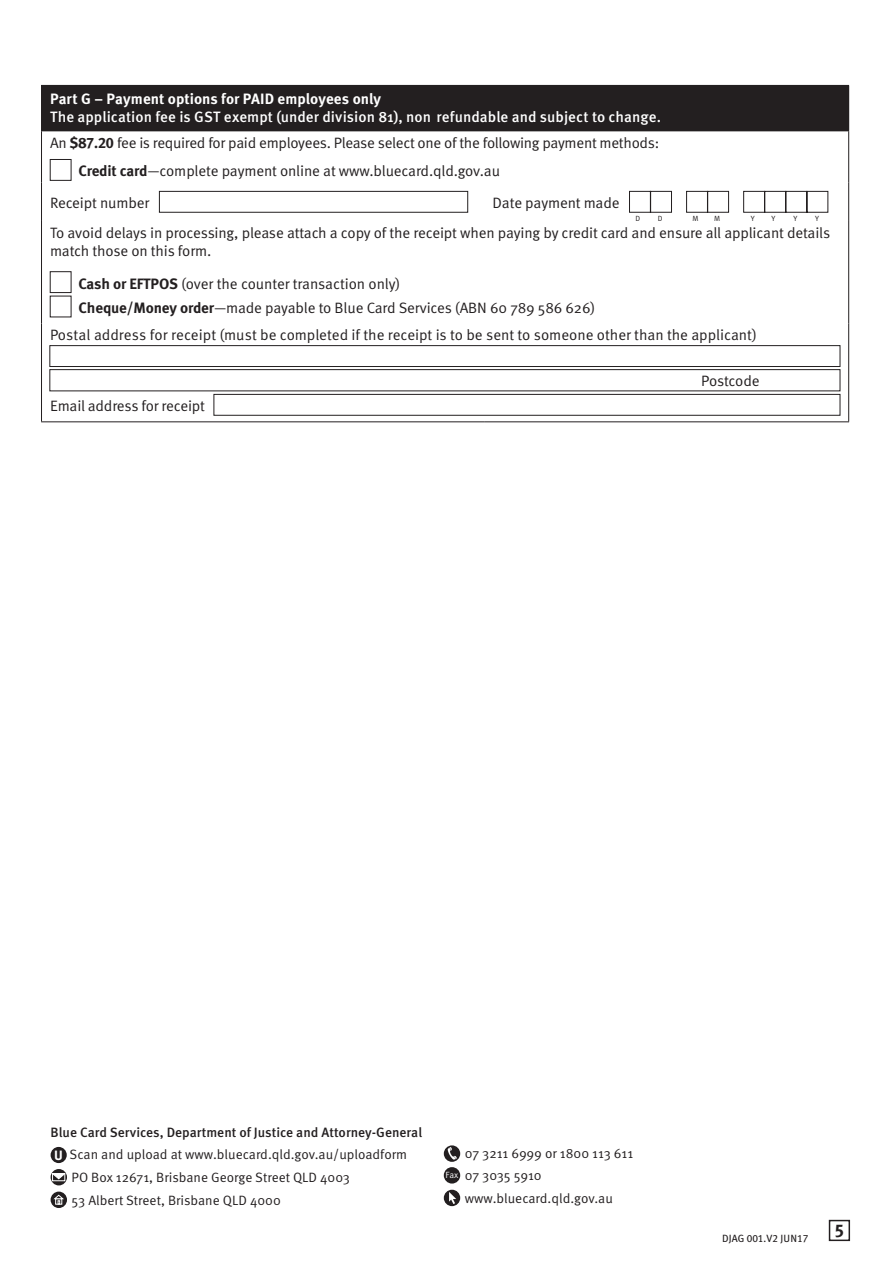
<style>
.page{position:relative;width:893px;height:1263px;background:#fff}
.page>*{position:absolute;margin:0;border:0;box-sizing:border-box;transform-origin:0 0}
.t1{font:700 18px "Meta OT";color:#231f20}
.t2{font:15px/32px "Meta OT";letter-spacing:-.01em;color:#231f20}
.t3{font:500 15px/25.3px "Meta OT";color:#fff}
.t4{font:700 15px "Meta OT";color:#fff}
.t5{font:13.5px/22.6px "Meta OT";color:#231f20}
.t6{font:500 13.5px "Meta OT";color:#231f20}
.t7{font:10.5px "Meta Plus Book Caps";color:#231f20}
.t8{font:9px "Meta OT";color:#fff}
.t9{font:7.5px "Meta OT";color:#231f20}
.s1{font-weight:400;color:#231f20}
.s2{font-weight:700;color:#231f20}
.s3{font-family:"Meta Plus Bold Caps";font-weight:400;color:#231f20}
.s4{font-weight:700}
.s5{font-weight:700;color:#fff}
</style>
<div class="page">
<div style="left:51px;top:1147px;width:16px;height:16px;background:#231f20;border-radius:50%"></div>
<svg style="left:51px;top:1169px;width:16px;height:16px"></svg>
<div style="left:52px;top:1173px;width:13px;height:8px;border:1px solid #fff"></div>
<svg style="left:51px;top:1172px;width:15px;height:8px"></svg>
<svg style="left:51px;top:1191px;width:16px;height:17px"></svg>
<svg style="left:54px;top:1194px;width:11px;height:10px"></svg>
<svg style="left:444px;top:1145px;width:16px;height:17px"></svg>
<svg style="left:448px;top:1147px;width:9px;height:12px"></svg>
<div style="left:444px;top:1167px;width:16px;height:16px;background:#231f20;border-radius:50%"></div>
<div style="left:444px;top:1190px;width:16px;height:16px;background:#231f20;border-radius:50%"></div>
<svg style="left:449px;top:1192px;width:7px;height:12px"></svg>
<div style="left:829px;top:1220px;width:21px;height:21px;border:2px solid #231f20"></div>
<div style="left:42px;top:85px;width:807px;height:46px;background:#231f20"></div>
<hr style="left:848px;top:131px;width:1px;height:52px;background:#231f20">
<hr style="left:848px;top:183px;width:1px;height:38px;background:#231f20">
<hr style="left:848px;top:221px;width:1px;height:102px;background:#231f20">
<hr style="left:848px;top:323px;width:1px;height:98px;background:#231f20">
<hr style="left:41px;top:85px;width:443px;height:1px;background:#231f20">
<hr style="left:41px;top:86px;width:1px;height:44px;background:#231f20">
<hr style="left:41px;top:221px;width:1px;height:102px;background:#231f20">
<hr style="left:41px;top:323px;width:1px;height:98px;background:#231f20">
<hr style="left:41px;top:421px;width:443px;height:1px;background:#231f20">
<hr style="left:484px;top:421px;width:365px;height:1px;background:#231f20">
<hr style="left:41px;top:130px;width:443px;height:1px;background:#231f20">
<hr style="left:41px;top:131px;width:1px;height:52px;background:#231f20">
<hr style="left:41px;top:183px;width:1px;height:38px;background:#231f20">
<div style="left:50px;top:159px;width:21px;height:22px;border:1px solid #231f20"></div>
<svg style="left:159px;top:191px;width:513px;height:22px"></svg>
<svg style="left:686px;top:191px;width:43px;height:22px"></svg>
<svg style="left:743px;top:191px;width:85px;height:22px"></svg>
<div style="left:50px;top:271px;width:21px;height:22px;border:1px solid #231f20"></div>
<div style="left:50px;top:345px;width:790px;height:22px;border:1px solid #231f20"></div>
<div style="left:50px;top:369px;width:790px;height:22px;border:1px solid #231f20"></div>
<div style="left:214px;top:394px;width:626px;height:21px;border:1px solid #231f20"></div>
<p class="t4" style="left:50px;top:90px;width:333px">Part G – Payment options for PAID employees only</p>
<p class="t3" style="left:50px;top:105px;width:613px">The application fee is GST exempt (under division 81), non refundable and subject to change.<br><span class="s1">An</span> <span class="s2">$</span><span class="s3">87.20</span> <span class="s1">fee is required for paid employees. Please select one of the following payment methods:</span></p>
<p class="t2" style="left:50px;top:155px;width:452px;text-indent:28px"><span class="s4">Credit card</span>—complete payment online at www.bluecard.qld.gov.au<br>Receipt number</p>
<p class="t2" style="left:50px;top:188px;width:782px;line-height:29.4px;text-indent:443px">Date payment made<br>To avoid delays in processing, please attach a copy of the receipt when paying by credit card and ensure all applicant details</p>
<p class="t2" style="left:78px;top:234px;width:323px;line-height:32.8px;text-indent:-28px">match those on this form.<br><span class="s4">Cash or EFTPOS</span> (over the counter transaction only)</p>
<p class="t2" style="left:50px;top:294px;width:708px;line-height:27.3px;text-indent:28px"><span class="s4">Cheque/Money order</span>—made payable to Blue Card Services (ABN 60 789 586 626)<br>Postal address for receipt (must be completed if the receipt is to be sent to someone other than the applicant)</p>
<p class="t2" style="left:701px;top:365px;width:60px">Postcode</p>
<p class="t2" style="left:50px;top:390px;width:157px">Email address for receipt</p>
<p class="t9" style="left:636px;top:213px;width:6px">D</p>
<p class="t9" style="left:658px;top:213px;width:6px">D</p>
<p class="t9" style="left:692px;top:213px;width:8px">M</p>
<p class="t9" style="left:714px;top:213px;width:8px">M</p>
<p class="t9" style="left:751px;top:213px;width:5px">Y</p>
<p class="t9" style="left:771px;top:213px;width:5px">Y</p>
<p class="t9" style="left:793px;top:213px;width:5px">Y</p>
<p class="t9" style="left:815px;top:213px;width:5px">Y</p>
<p class="t6" style="left:51px;top:1124px;width:373px">Blue Card Services, Department of Justice and Attorney-General</p>
<p class="t5" style="left:54px;top:1143px;width:354px"><span class="s5">U</span> Scan and upload at www.bluecard.qld.gov.au/uploadform</p>
<p class="t5" style="left:72px;top:1166px;width:280px">PO Box 12671, Brisbane George Street QLD 4003</p>
<p class="t5" style="left:72px;top:1189px;width:211px">53 Albert Street, Brisbane QLD 4000</p>
<p class="t5" style="left:465px;top:1142px;width:170px">07 3211 6999 or 1800 113 611<br>07 3035 5910 www.bluecard.qld.gov.au</p>
<p class="t8" style="left:446px;top:1170px;width:14px">Fax</p>
<p class="t7" style="left:722px;top:1232px;width:88px">DJAG 001.V2 JUN17</p>
<p class="t1" style="left:835px;top:1216px;width:11px">5</p>
</div>
